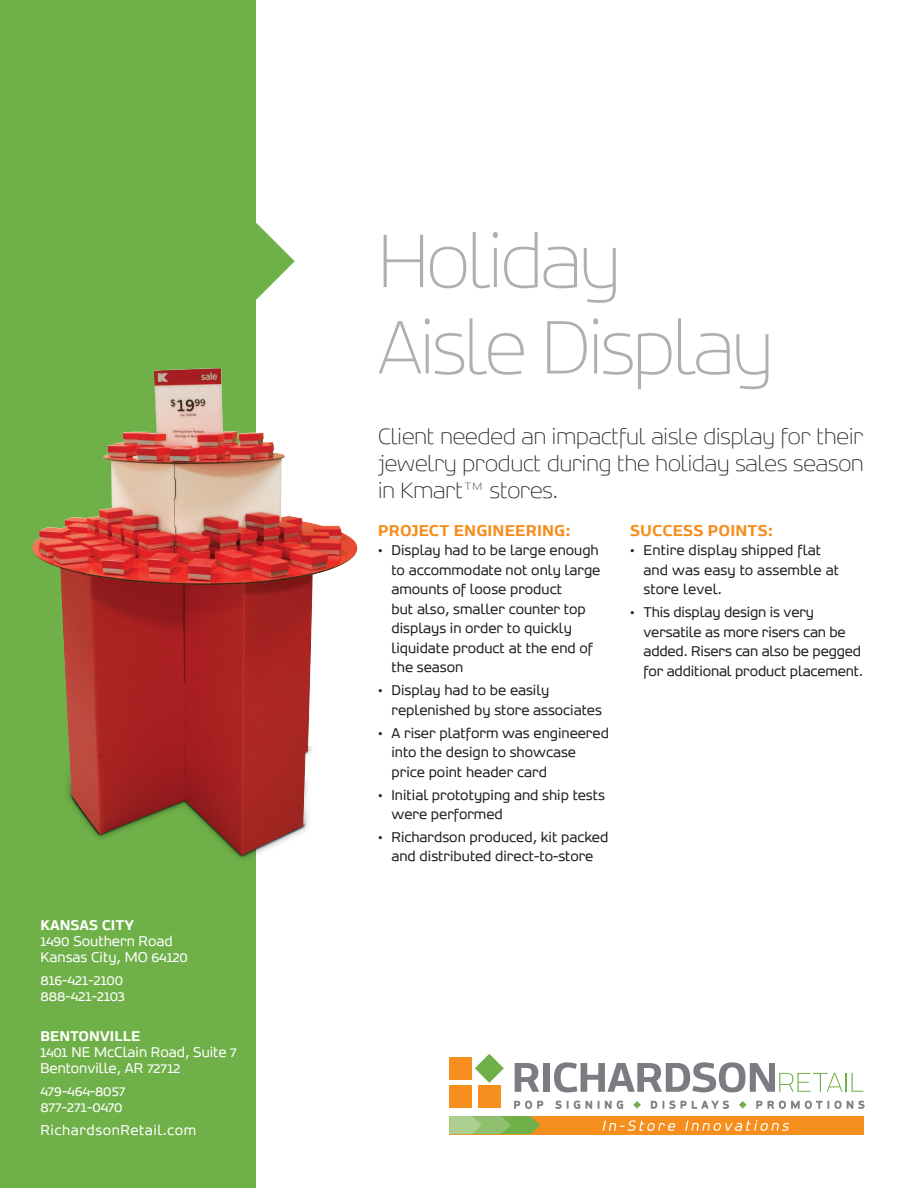
<style>
.page{position:relative;width:918px;height:1188px;background:#fff}
.page>*{position:absolute;margin:0;border:0;box-sizing:border-box;transform-origin:0 0}
.t1{font:100 72px/86.4px "Sone";letter-spacing:-.03em;color:#aeafb3}
.Body{font:100 21px/27px "Sone";color:#231f20;text-align:justify}
.RG_Subhead{font:700 15px "Sone";letter-spacing:.01em;color:#f68e1e}
.Body-2{font:13.5px/19.5px "Sone";color:#231f20}
.t2{font:13.5px/16.2px "Sone";color:#fff}
.t3{font:700 13.5px "Sone";color:#fff}
.t4{font:13.5px "Sone";letter-spacing:.04em;color:#fff}
</style>
<div class="page">
<div style="left:0;top:0;width:256px;height:1188px;background:#6fb048"></div>
<div style="left:449px;top:1116px;width:415px;height:18px;background:#f68e1e"></div>
<svg style="left:449px;top:1116px;width:91px;height:18px"></svg>
<svg style="left:475px;top:1054px;width:29px;height:29px"></svg>
<div style="left:478px;top:1085px;width:23px;height:23px;background:#f68e1e"></div>
<div style="left:449px;top:1057px;width:23px;height:23px;background:#f68e1e"></div>
<div style="left:449px;top:1085px;width:23px;height:23px;background:#f68e1e"></div>
<svg style="left:515px;top:1063px;width:24px;height:29px"></svg>
<div style="left:543px;top:1063px;width:7px;height:29px;background:#7a7c81"></div>
<svg style="left:554px;top:1062px;width:309px;height:30px"></svg>
<svg style="left:514px;top:1101px;width:29px;height:8px"></svg>
<svg style="left:555px;top:1101px;width:13px;height:8px"></svg>
<svg style="left:574px;top:1101px;width:18px;height:8px"></svg>
<svg style="left:605px;top:1101px;width:18px;height:8px"></svg>
<svg style="left:651px;top:1101px;width:6px;height:8px"></svg>
<svg style="left:663px;top:1101px;width:66px;height:8px"></svg>
<svg style="left:756px;top:1101px;width:6px;height:8px"></svg>
<svg style="left:768px;top:1101px;width:97px;height:8px"></svg>
<svg style="left:633px;top:1101px;width:8px;height:8px"></svg>
<svg style="left:739px;top:1101px;width:8px;height:8px"></svg>
<svg style="left:603px;top:1120px;width:73px;height:11px"></svg>
<svg style="left:685px;top:1120px;width:104px;height:11px"></svg>
<svg style="left:256px;top:223px;width:39px;height:76px"></svg>
<img style="left:32px;top:369px;width:326px;height:486px">
<p class="t3" style="left:40px;top:916px;width:95px">KANSAS CITY</p>
<p class="t2" style="left:40px;top:933px;width:149px">1490 Southern Road<br>Kansas City, MO 64120</p>
<p class="t2" style="left:40px;top:972px;width:86px">816-421-2100<br>888-421-2103</p>
<p class="t3" style="left:40px;top:1027px;width:101px">BENTONVILLE</p>
<p class="t2" style="left:40px;top:1044px;width:198px">1401 NE McClain Road, Suite 7<br>Bentonville, AR 72712</p>
<p class="t2" style="left:40px;top:1083px;width:86px">479-464-8057<br>877-271-0470</p>
<p class="t4" style="left:40px;top:1122px;width:157px">RichardsonRetail.com</p>
<p class="t1" style="left:378px;top:216px;width:397px">Holiday<br>Aisle Display</p>
<p class="Body" style="left:378px;top:422px;width:487px">Client needed an impactful aisle display for their jewelry product during the holiday sales season in Kmart™ stores.</p>
<p class="RG_Subhead" style="left:378px;top:521px;width:194px">PROJECT ENGINEERING:</p>
<p class="Body-2" style="left:392px;top:540px;width:210px;text-indent:-14px">• Display had to be large enough to accommodate not only large amounts of loose product<br>but also, smaller counter top displays in order to quickly liquidate product at the end of the season</p>
<p class="Body-2" style="left:392px;top:680px;width:212px;text-indent:-14px">• Display had to be easily replenished by store associates</p>
<p class="Body-2" style="left:392px;top:723px;width:219px;text-indent:-14px">• A riser platform was engineered into the design to showcase price point header card</p>
<p class="Body-2" style="left:392px;top:785px;width:215px;text-indent:-14px">• Initial prototyping and ship tests were performed</p>
<p class="Body-2" style="left:378px;top:827px;width:232px;text-align:center">• Richardson produced, kit packed and distributed direct-to-store</p>
<p class="RG_Subhead" style="left:630px;top:521px;width:145px">SUCCESS POINTS:</p>
<p class="Body-2" style="left:644px;top:540px;width:197px;text-indent:-14px">• Entire display shipped flat and was easy to assemble at store level.</p>
<p class="Body-2" style="left:644px;top:602px;width:221px;text-indent:-14px">• This display design is very versatile as more risers can be added. Risers can also be pegged for additional product placement.</p>
</div>
